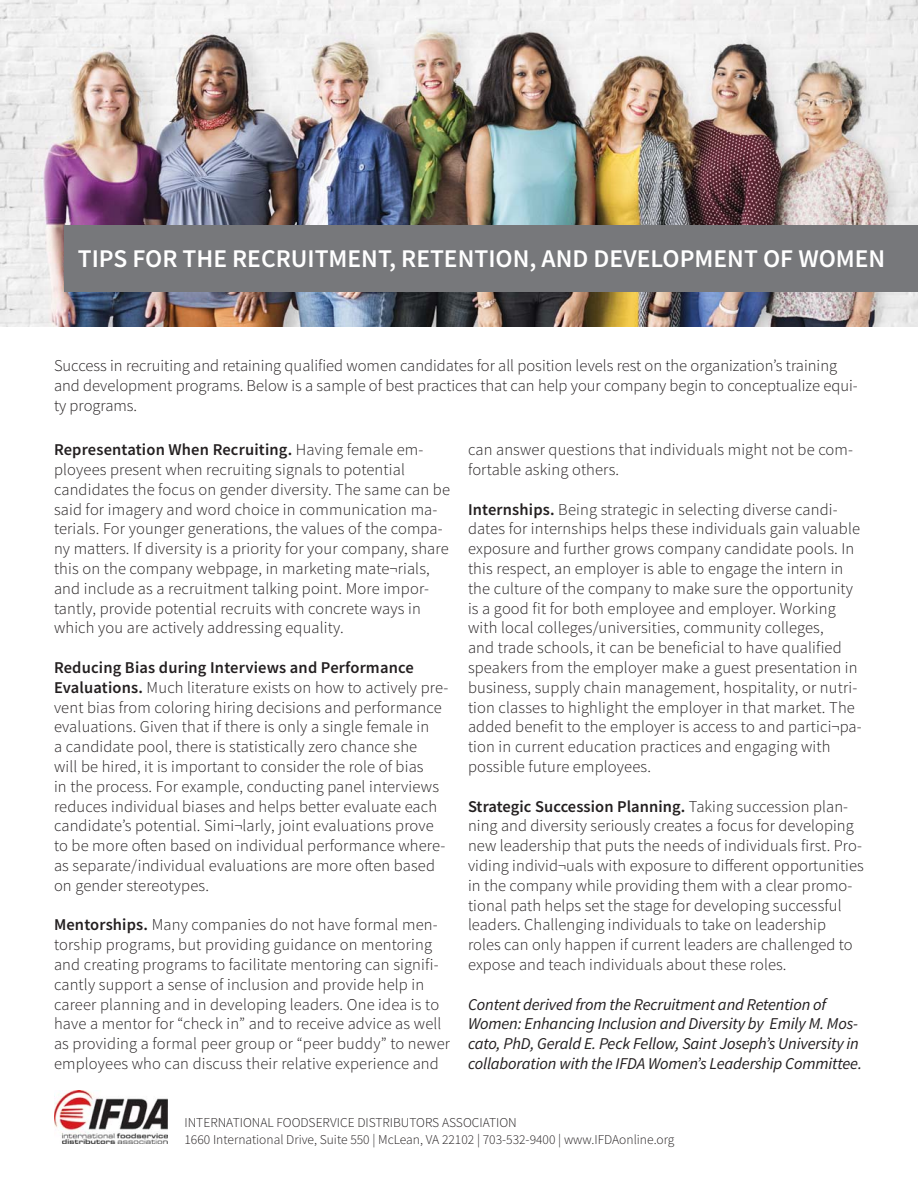
<style>
.page{position:relative;width:918px;height:1188px;background:#fff}
.page>*{position:absolute;margin:0;border:0;box-sizing:border-box;transform-origin:0 0}
.t1{font:600 25.5px "Source Sans Pro";color:#fff}
.t2{font:300 16.5px/19.8px "Source Sans Pro";letter-spacing:.01em;color:#231f20}
.t3{font:italic 16.5px/19.8px "Source Sans Pro";letter-spacing:-.01em;color:#231f20}
.t4{font:300 13.5px/16.2px "Source Sans Pro";color:#231f20}
.s1{font-weight:600}
</style>
<div class="page">
<img style="left:0;top:0;width:918px;height:326px">
<div style="left:65px;top:225px;width:853px;height:67px;background:#77787b"></div>
<img style="left:55px;top:1091px;width:112px;height:53px">
<h1 class="t1" style="left:78px;top:249px;width:809px">TIPS FOR THE RECRUITMENT, RETENTION, AND DEVELOPMENT OF WOMEN</h1>
<p class="t2" style="left:54px;top:357px;width:805px">Success in recruiting and retaining qualified women candidates for all position levels rest on the organization’s training and development programs. Below is a sample of best practices that can help your company begin to conceptualize equi&shy;ty programs.</p>
<p class="t2" style="left:54px;top:441px;width:397px"><span class="s1">Representation When Recruiting.</span> Having female em&shy;ployees present when recruiting signals to potential candidates the focus on gender diversity. The same can be said for imagery and word choice in communication ma&shy;terials. For younger generations, the values of the compa&shy;ny matters. If diversity is a priority for your company, share this on the company webpage, in marketing mate¬rials, and include as a recruitment talking point. More impor&shy;tantly, provide potential recruits with concrete ways in which you are actively addressing equality.</p>
<p class="t2" style="left:54px;top:659px;width:396px"><span class="s1">Reducing Bias during Interviews and Performance Evaluations.</span> Much literature exists on how to actively pre&shy;vent bias from coloring hiring decisions and performance evaluations. Given that if there is only a single female in<br>a candidate pool, there is statistically zero chance she<br>will be hired, it is important to consider the role of bias<br>in the process. For example, conducting panel interviews reduces individual biases and helps better evaluate each candidate’s potential. Simi¬larly, joint evaluations prove to be more often based on individual performance where&shy;as separate/individual evaluations are more often based on gender stereotypes.</p>
<p class="t2" style="left:54px;top:917px;width:398px"><span class="s1">Mentorships.</span> Many companies do not have formal men&shy;torship programs, but providing guidance on mentoring and creating programs to facilitate mentoring can signifi&shy;cantly support a sense of inclusion and provide help in career planning and in developing leaders. One idea is to have a mentor for “check in” and to receive advice as well as providing a formal peer group or “peer buddy” to newer employees who can discuss their relative experience and</p>
<p class="t2" style="left:468px;top:441px;width:387px">can answer questions that individuals might not be com&shy;fortable asking others.</p>
<p class="t2" style="left:468px;top:501px;width:395px"><span class="s1">Internships.</span> Being strategic in selecting diverse candi&shy;dates for internships helps these individuals gain valuable exposure and further grows company candidate pools. In this respect, an employer is able to engage the intern in the culture of the company to make sure the opportunity is a good fit for both employee and employer. Working with local colleges/universities, community colleges,<br>and trade schools, it can be beneficial to have qualified speakers from the employer make a guest presentation in business, supply chain management, hospitality, or nutri&shy;tion classes to highlight the employer in that market. The added benefit to the employer is access to and partici¬pa&shy;tion in current education practices and engaging with possible future employees.</p>
<p class="t2" style="left:468px;top:798px;width:397px"><span class="s1">Strategic Succession Planning.</span> Taking succession plan&shy;ning and diversity seriously creates a focus for developing new leadership that puts the needs of individuals first. Pro&shy;viding individ¬uals with exposure to different opportunities in the company while providing them with a clear promo&shy;tional path helps set the stage for developing successful leaders. Challenging individuals to take on leadership<br>roles can only happen if current leaders are challenged to expose and teach individuals about these roles.</p>
<p class="t3" style="left:468px;top:996px;width:396px">Content derived from the Recruitment and Retention of Women: Enhancing Inclusion and Diversity by Emily M. Mos&shy;cato, PhD, Gerald E. Peck Fellow, Saint Joseph’s University in collaboration with the IFDA Women’s Leadership Committee.</p>
<p class="t4" style="left:185px;top:1116px;width:491px">INTERNATIONAL FOODSERVICE DISTRIBUTORS ASSOCIATION<br>1660 International Drive, Suite 550 | McLean, VA 22102 | 703-532-9400 | www.IFDAonline.org</p>
</div>
